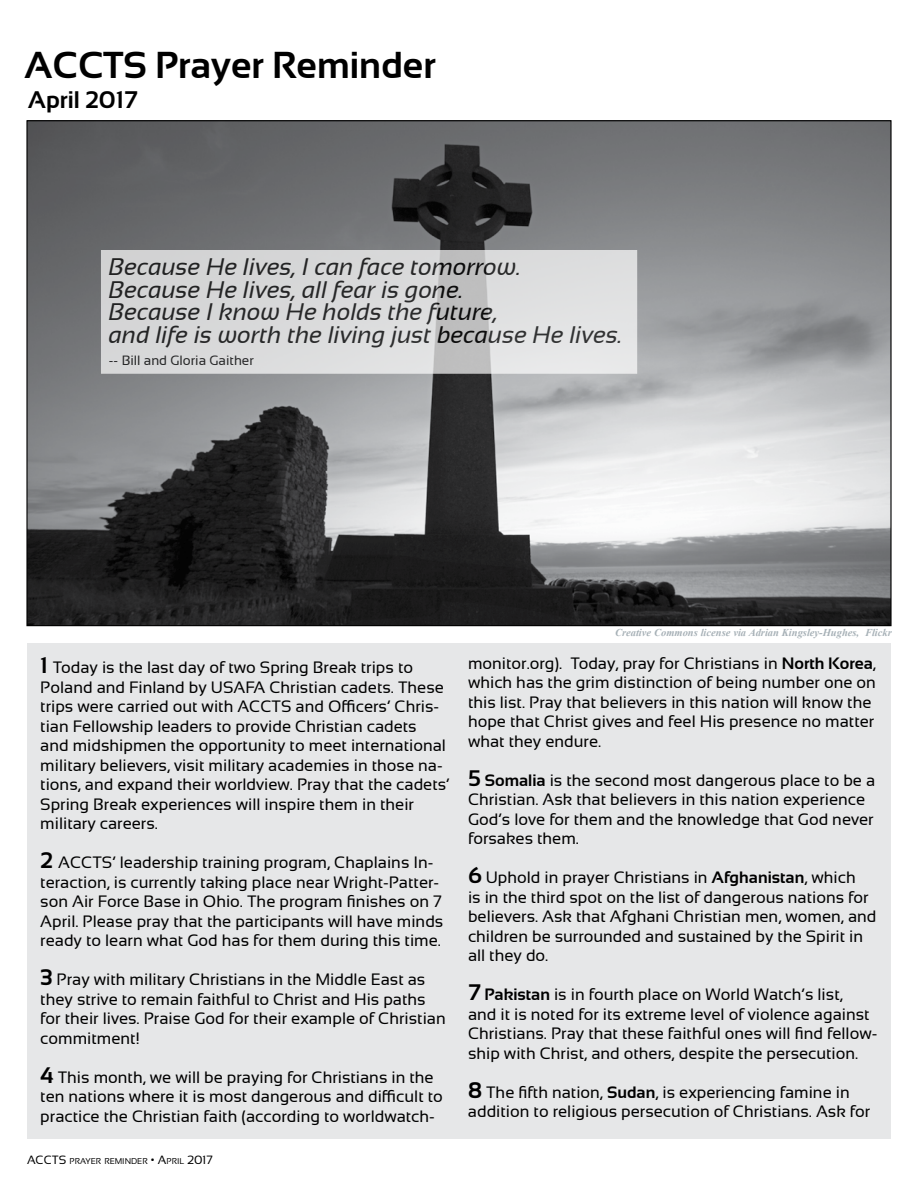
<style>
.page{position:relative;width:918px;height:1188px;background:#fff}
.page>*{position:absolute;margin:0;border:0;box-sizing:border-box;transform-origin:0 0}
.t1{font:700 37.5px "Sansation";color:#000}
.t2{font:italic 24px/22.5px "Sansation";color:#000}
.t3{font:700 24px "Sansation";color:#000}
.t4{font:16.5px/19.5px "Sansation";color:#000}
.t5{font:13.5px "Sansation";color:#000}
.t6{font:italic 700 10.5px "Times New Roman";color:#a7b1b7}
.t7{font:8.4px "Sansation";color:#000}
.s1{font-weight:700;font-size:22.5px}
.s2{font-size:12px}
.s3{font-weight:700}
</style>
<div class="page">
<div style="left:27px;top:644px;width:864px;height:495px;background:#e6e7e8"></div>
<img style="left:28px;top:122px;width:862px;height:502px">
<svg style="left:103px;top:252px;width:532px;height:120px;background:#d8d8d9"></svg>
<div style="left:101px;top:250px;width:536px;height:124px;border:1px solid #fff"></div>
<p class="t1" style="left:24px;top:44px;width:413px">ACCTS Prayer Reminder</p>
<p class="t3" style="left:28px;top:86px;width:111px">April 2017</p>
<h2 class="t2" style="left:109px;top:256px;width:515px">Because He lives, I can face tomorrow.<br>Because He lives, all fear is gone.<br>Because I know He holds the future,<br>and life is worth the living just because He lives.</h2>
<p class="t5" style="left:109px;top:353px;width:147px">-- Bill and Gloria Gaither</p>
<p class="t4" style="left:40px;top:658px;width:411px"><span class="s1">1</span> Today is the last day of two Spring Break trips to Poland and Finland by USAFA Christian cadets. These trips were carried out with ACCTS and Officers’ Chris&shy;tian Fellowship leaders to provide Christian cadets<br>and midshipmen the opportunity to meet international military believers, visit military academies in those na&shy;tions, and expand their worldview. Pray that the cadets’ Spring Break experiences will inspire them in their military careers.</p>
<p class="t4" style="left:40px;top:853px;width:405px"><span class="s1">2</span> ACCTS’ leadership training program, Chaplains In&shy;teraction, is currently taking place near Wright-Patter&shy;son Air Force Base in Ohio. The program finishes on 7<br>April. Please pray that the participants will have minds ready to learn what God has for them during this time.</p>
<p class="t4" style="left:40px;top:970px;width:407px"><span class="s1">3</span> Pray with military Christians in the Middle East as they strive to remain faithful to Christ and His paths for their lives. Praise God for their example of Christian commitment!</p>
<p class="t4" style="left:40px;top:1067px;width:404px"><span class="s1">4</span> This month, we will be praying for Christians in the ten nations where it is most dangerous and difficult to practice the Christian faith (according to worldwatch-</p>
<p class="t7" style="left:27px;top:1156px;width:187px"><span class="s2">ACCTS</span> PRAYER REMINDER <span class="s2">• A</span>PRIL <span class="s2">2017</span></p>
<p class="t6" style="left:615px;top:625px;width:278px">Creative Commons license via Adrian Kingsley-Hughes, Flickr</p>
<p class="t4" style="left:468px;top:653px;width:410px">monitor.org). Today, pray for Christians in <span class="s3">North Korea</span>, which has the grim distinction of being number one on this list. Pray that believers in this nation will know the hope that Christ gives and feel His presence no matter what they endure.</p>
<p class="t4" style="left:468px;top:770px;width:409px"><span class="s1">5</span> <span class="s3">Somalia</span> is the second most dangerous place to be a Christian. Ask that believers in this nation experience God’s love for them and the knowledge that God never forsakes them.</p>
<p class="t4" style="left:468px;top:868px;width:410px"><span class="s1">6</span> Uphold in prayer Christians in <span class="s3">Afghanistan</span>, which<br>is in the third spot on the list of dangerous nations for believers. Ask that Afghani Christian men, women, and children be surrounded and sustained by the Spirit in all they do.</p>
<p class="t4" style="left:468px;top:985px;width:411px"><span class="s1">7</span> <span class="s3">Pakistan</span> is in fourth place on World Watch’s list,<br>and it is noted for its extreme level of violence against Christians. Pray that these faithful ones will find fellow&shy;ship with Christ, and others, despite the persecution.</p>
<p class="t4" style="left:468px;top:1082px;width:404px"><span class="s1">8</span> The fifth nation, <span class="s3">Sudan</span>, is experiencing famine in addition to religious persecution of Christians. Ask for</p>
</div>
